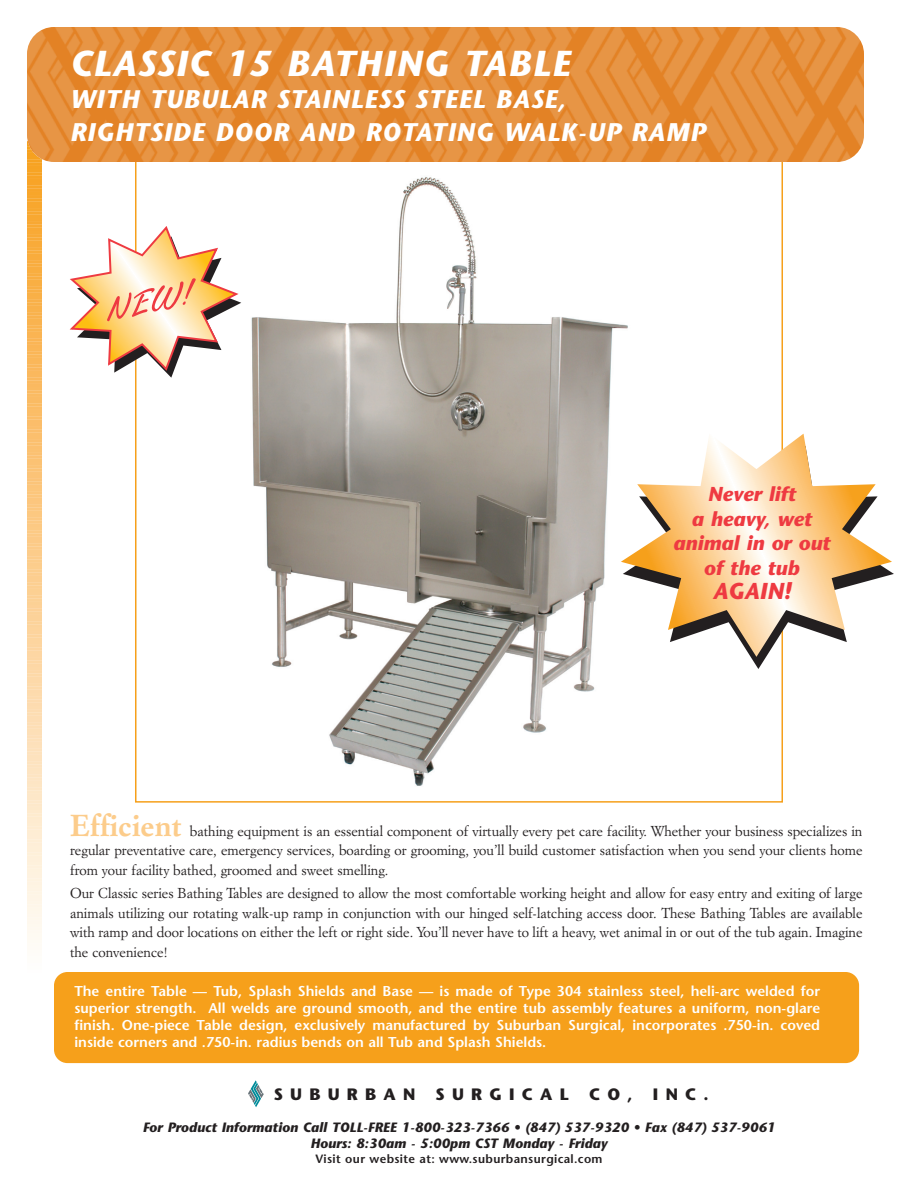
<style>
.page{position:relative;width:918px;height:1188px;background:#fff}
.page>*{position:absolute;margin:0;border:0;box-sizing:border-box;transform-origin:0 0}
.t1{font:italic 700 36px "Stone Sans";letter-spacing:.03em;color:#fff}
.t2{font:italic 700 25.5px/32.4px "Stone Sans";letter-spacing:.03em;color:#fff}
.t3{font:italic 700 22.95px "Stone Sans";color:#ee3a41}
.t4{font:italic 700 20.1px/24.5px "Stone Sans";color:#ee3a41;text-align:center}
.t5{font:700 16.5px "Stone Sans";letter-spacing:.44em;color:#231f20}
.t6{font:14.25px/19.5px "Italian Garamond BT";color:#231f20;text-align:justify}
.t7{font:600 14.25px/17.1px "Stone Sans";color:#fff;text-align:justify}
.t8{font:italic 700 13.5px/16.2px "Stone Sans Std";color:#231f20;text-align:center}
.t9{font:600 12px "Stone Sans Std";letter-spacing:.03em;color:#231f20}
.s1{font-weight:700;font-size:30px;color:#fccc8b}
</style>
<div class="page">
<img style="left:251px;top:177px;width:377px;height:609px">
<svg style="left:27px;top:141px;width:14px;height:802px;background:#fbcd8b"></svg>
<img style="left:27px;top:27px;width:837px;height:135px;border-radius:27px">
<svg style="left:248px;top:1080px;width:16px;height:27px"></svg>
<svg style="left:69px;top:224px;width:172px;height:154px"></svg>
<svg style="left:621px;top:434px;width:271px;height:223px"></svg>
<div style="left:54px;top:972px;width:805px;height:91px;background:#f6a01b;border-radius:14px"></div>
<h1 class="t1" style="left:70px;top:49px;width:502px">CLASSIC 15 BATHING TABLE</h1>
<h2 class="t2" style="left:70px;top:86px;width:637px">WITH TUBULAR STAINLESS STEEL BASE,<br>RIGHTSIDE DOOR AND ROTATING WALK-UP RAMP</h2>
<h3 class="t4" style="left:673px;top:484px;width:159px">Never lift<br>a heavy, wet animal in or out of the tub</h3>
<h3 class="t3" style="left:713px;top:582px;width:79px">AGAIN!</h3>
<p class="t6" style="left:70px;top:822px;width:794px"><span class="s1">Efficient</span> bathing equipment is an essential component of virtually every pet care facility. Whether your business specializes in regular preventative care, emergency services, boarding or grooming, you’ll build customer satisfaction when you send your clients home from your facility bathed, groomed and sweet smelling.</p>
<p class="t6" style="left:70px;top:885px;width:794px">Our Classic series Bathing Tables are designed to allow the most comfortable working height and allow for easy entry and exiting of large animals utilizing our rotating walk-up ramp in conjunction with our hinged self-latching access door. These Bathing Tables are available with ramp and door locations on either the left or right side. You’ll never have to lift a heavy, wet animal in or out of the tub again. Imagine the convenience!</p>
<p class="t7" style="left:74px;top:984px;width:747px">The entire Table — Tub, Splash Shields and Base — is made of Type 304 stainless steel, heli-arc welded for superior strength. All welds are ground smooth, and the entire tub assembly features a uniform, non-glare finish. One-piece Table design, exclusively manufactured by Suburban Surgical, incorporates .750-in. coved inside corners and .750-in. radius bends on all Tub and Splash Shields.</p>
<p class="t5" style="left:274px;top:1088px;width:436px">SUBURBAN SURGICAL CO, INC.</p>
<p class="t8" style="left:143px;top:1120px;width:634px">For Product Information Call TOLL-FREE 1-800-323-7366 • (847) 537-9320 • Fax (847) 537-9061<br>Hours: 8:30am - 5:00pm CST Monday - Friday</p>
<p class="t9" style="left:315px;top:1154px;width:289px">Visit our website at: www.suburbansurgical.com</p>
</div>
